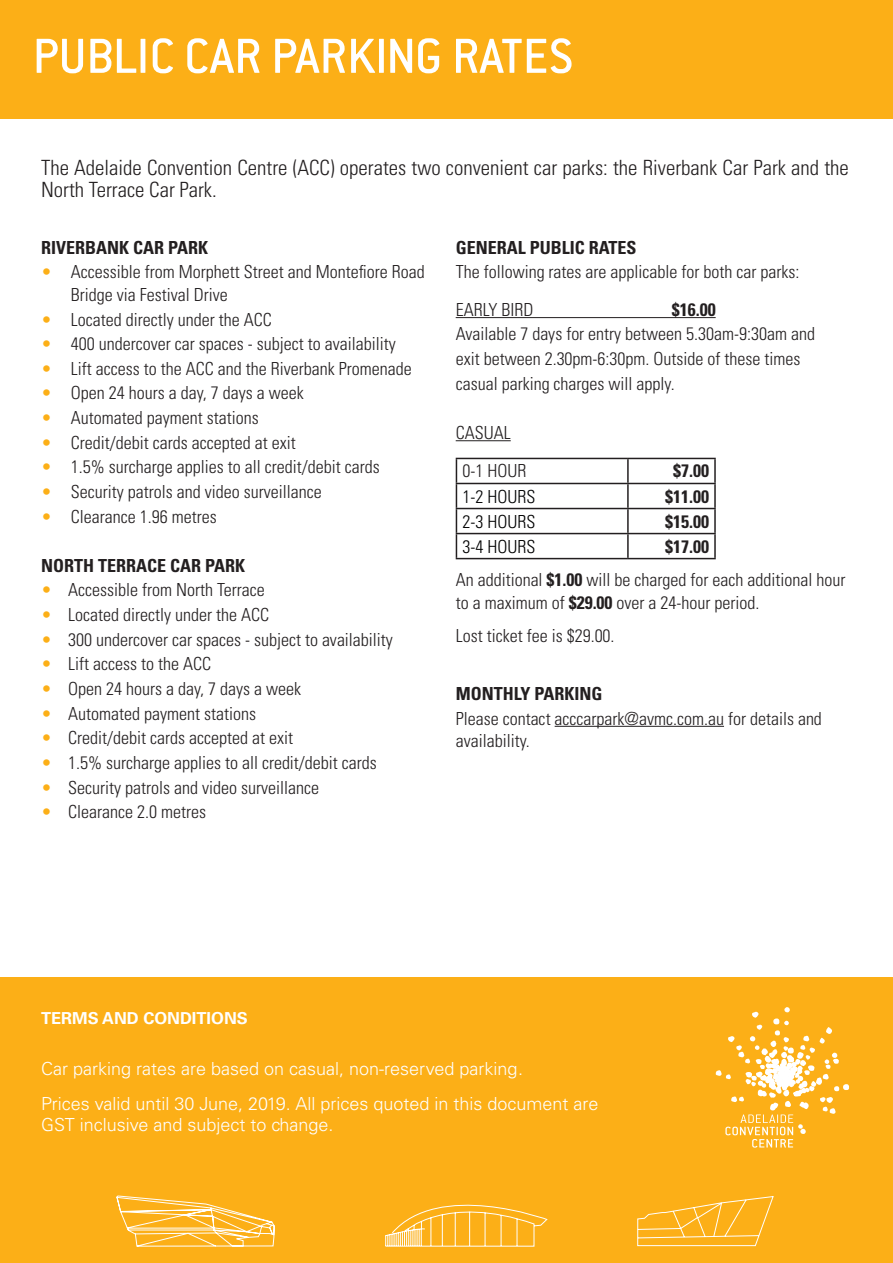
<style>
.page{position:relative;width:893px;height:1263px;background:#fff}
.page>*{position:absolute;margin:0;border:0;box-sizing:border-box;transform-origin:0 0}
.white_title_heading{font:500 54px "Conduit ITC Std";color:#fff}
.body{font:300 condensed 21px/22.5px "Univers LT Std";color:#231f20}
.body-2{font:300 condensed 18px/22.5px "Univers LT Std";color:#231f20}
.Conditions{font:300 18px/21.6px "Univers LT Std";color:#fff}
.body-3{font:700 condensed 18px "Univers LT Std";color:#231f20}
.stylised_subheading{font:700 condensed 18px "Univers LT Std";color:#231f20}
.stylised_subheading-2{font:300 condensed 18px "Univers LT Std";color:#000}
.stylised_subheading-3{font:300 condensed 18px "Univers LT Std";color:#020304}
.Table{font:300 condensed 18px "Univers LT Std";color:#231f20}
.Conditions-2{font:700 16.5px "Univers LT Std";color:#fff}
.s1{color:#fcaf17}
.s2{font-weight:700}
</style>
<div class="page">
<div style="left:0;top:977px;width:893px;height:286px;background:#fcaf17"></div>
<div style="left:0;top:0;width:893px;height:119px;background:#fcaf17"></div>
<svg style="left:715px;top:1007px;width:134px;height:141px"></svg>
<svg style="left:116px;top:1195px;width:658px;height:52px"></svg>
<hr style="left:456px;top:317px;width:260px;height:1px;background:#231f20">
<hr style="left:456px;top:440px;width:55px;height:1px;background:#231f20">
<hr style="left:555px;top:726px;width:169px;height:1px;background:#231f20">
<hr style="left:456px;top:458px;width:172px;height:1px;background:#231f20">
<hr style="left:628px;top:458px;width:88px;height:1px;background:#231f20">
<hr style="left:627px;top:459px;width:2px;height:24px;background:#231f20">
<hr style="left:714px;top:459px;width:2px;height:24px;background:#231f20">
<hr style="left:456px;top:483px;width:172px;height:1px;background:#231f20">
<hr style="left:628px;top:483px;width:88px;height:1px;background:#231f20">
<hr style="left:627px;top:484px;width:2px;height:24px;background:#231f20">
<hr style="left:714px;top:484px;width:2px;height:24px;background:#231f20">
<hr style="left:456px;top:508px;width:172px;height:1px;background:#231f20">
<hr style="left:628px;top:508px;width:88px;height:1px;background:#231f20">
<hr style="left:627px;top:509px;width:2px;height:24px;background:#231f20">
<hr style="left:714px;top:509px;width:2px;height:24px;background:#231f20">
<hr style="left:456px;top:533px;width:172px;height:1px;background:#231f20">
<svg style="left:456px;top:459px;width:1px;height:99px"></svg>
<hr style="left:628px;top:533px;width:88px;height:1px;background:#231f20">
<hr style="left:627px;top:534px;width:2px;height:24px;background:#231f20">
<hr style="left:714px;top:534px;width:2px;height:24px;background:#231f20">
<hr style="left:456px;top:558px;width:172px;height:1px;background:#231f20">
<hr style="left:628px;top:558px;width:88px;height:1px;background:#231f20">
<p class="white_title_heading" style="left:33px;top:23px;width:543px">PUBLIC CAR PARKING RATES</p>
<p class="body" style="left:41px;top:156px;width:809px">The Adelaide Convention Centre (ACC) operates two convenient car parks: the Riverbank Car Park and the<br>North Terrace Car Park.</p>
<p class="body-3" style="left:41px;top:236px;width:169px">RIVERBANK CAR PARK</p>
<p class="body-2" style="left:71px;top:261px;width:355px;text-indent:-30px"><span class="s1">•</span> Accessible from Morphett Street and Montefiore Road<br>Bridge via Festival Drive</p>
<p class="body-2" style="left:41px;top:308px;width:232px"><span class="s1">•</span> Located directly under the ACC</p>
<p class="body-2" style="left:41px;top:333px;width:356px"><span class="s1">•</span> 400 undercover car spaces - subject to availability</p>
<p class="body-2" style="left:41px;top:357px;width:372px"><span class="s1">•</span> Lift access to the ACC and the Riverbank Promenade</p>
<p class="body-2" style="left:41px;top:382px;width:264px"><span class="s1">•</span> Open 24 hours a day, 7 days a week</p>
<p class="body-2" style="left:41px;top:406px;width:219px"><span class="s1">•</span> Automated payment stations</p>
<p class="body-2" style="left:41px;top:431px;width:256px"><span class="s1">•</span> Credit/debit cards accepted at exit</p>
<p class="body-2" style="left:41px;top:456px;width:340px"><span class="s1">•</span> 1.5% surcharge applies to all credit/debit cards</p>
<p class="body-2" style="left:41px;top:480px;width:282px"><span class="s1">•</span> Security patrols and video surveillance</p>
<p class="body-2" style="left:41px;top:505px;width:177px"><span class="s1">•</span> Clearance 1.96 metres</p>
<p class="body-3" style="left:41px;top:554px;width:206px">NORTH TERRACE CAR PARK</p>
<p class="body-2" style="left:41px;top:579px;width:225px"><span class="s1">•</span> Accessible from North Terrace</p>
<p class="body-2" style="left:41px;top:603px;width:229px"><span class="s1">•</span> Located directly under the ACC</p>
<p class="body-2" style="left:41px;top:628px;width:353px"><span class="s1">•</span> 300 undercover car spaces - subject to availability</p>
<p class="body-2" style="left:41px;top:653px;width:171px"><span class="s1">•</span> Lift access to the ACC</p>
<p class="body-2" style="left:41px;top:677px;width:261px"><span class="s1">•</span> Open 24 hours a day, 7 days a week</p>
<p class="body-2" style="left:41px;top:702px;width:216px"><span class="s1">•</span> Automated payment stations</p>
<p class="body-2" style="left:41px;top:727px;width:253px"><span class="s1">•</span> Credit/debit cards accepted at exit</p>
<p class="body-2" style="left:41px;top:751px;width:337px"><span class="s1">•</span> 1.5% surcharge applies to all credit/debit cards</p>
<p class="body-2" style="left:41px;top:776px;width:279px"><span class="s1">•</span> Security patrols and video surveillance</p>
<p class="body-2" style="left:41px;top:800px;width:166px"><span class="s1">•</span> Clearance 2.0 metres</p>
<p class="body-3" style="left:456px;top:236px;width:182px">GENERAL PUBLIC RATES</p>
<p class="body-2" style="left:456px;top:261px;width:345px">The following rates are applicable for both car parks:</p>
<p class="body-2" style="left:456px;top:298px;width:79px">EARLY BIRD</p>
<p class="body-3" style="left:672px;top:298px;width:45px">$16.00</p>
<p class="body-2" style="left:456px;top:323px;width:361px">Available 7 days for entry between 5.30am-9:30am and</p>
<p class="body-2" style="left:456px;top:347px;width:346px">exit between 2.30pm-6:30pm. Outside of these times</p>
<p class="body-2" style="left:456px;top:372px;width:220px">casual parking charges will apply.</p>
<p class="body-2" style="left:456px;top:421px;width:57px">CASUAL</p>
<p class="Table" style="left:462px;top:460px;width:66px">0-1 HOUR</p>
<p class="stylised_subheading" style="left:673px;top:460px;width:37px">$7.00</p>
<p class="stylised_subheading-3" style="left:462px;top:485px;width:75px">1-2 HOURS</p>
<p class="stylised_subheading" style="left:665px;top:485px;width:45px">$11.00</p>
<p class="stylised_subheading-2" style="left:462px;top:510px;width:75px">2-3 HOURS</p>
<p class="stylised_subheading" style="left:665px;top:510px;width:45px">$15.00</p>
<p class="stylised_subheading-2" style="left:462px;top:535px;width:75px">3-4 HOURS</p>
<p class="stylised_subheading" style="left:665px;top:535px;width:45px">$17.00</p>
<p class="body-2" style="left:456px;top:569px;width:391px">An additional <span class="s2">$1.00</span> will be charged for each additional hour to a maximum of <span class="s2">$29.00</span> over a 24-hour period.</p>
<p class="body-2" style="left:456px;top:624px;width:160px">Lost ticket fee is $29.00.</p>
<p class="body-3" style="left:456px;top:682px;width:148px">MONTHLY PARKING</p>
<p class="body-2" style="left:456px;top:707px;width:368px">Please contact acccarpark@avmc.com.au for details and availability.</p>
<p class="Conditions-2" style="left:41px;top:1008px;width:208px">TERMS AND CONDITIONS</p>
<p class="Conditions" style="left:41px;top:1058px;width:483px">Car parking rates are based on casual, non-reserved parking.</p>
<p class="Conditions" style="left:41px;top:1092px;width:559px">Prices valid until 30 June, 2019. All prices quoted in this document are<br>GST inclusive and subject to change.</p>
</div>
